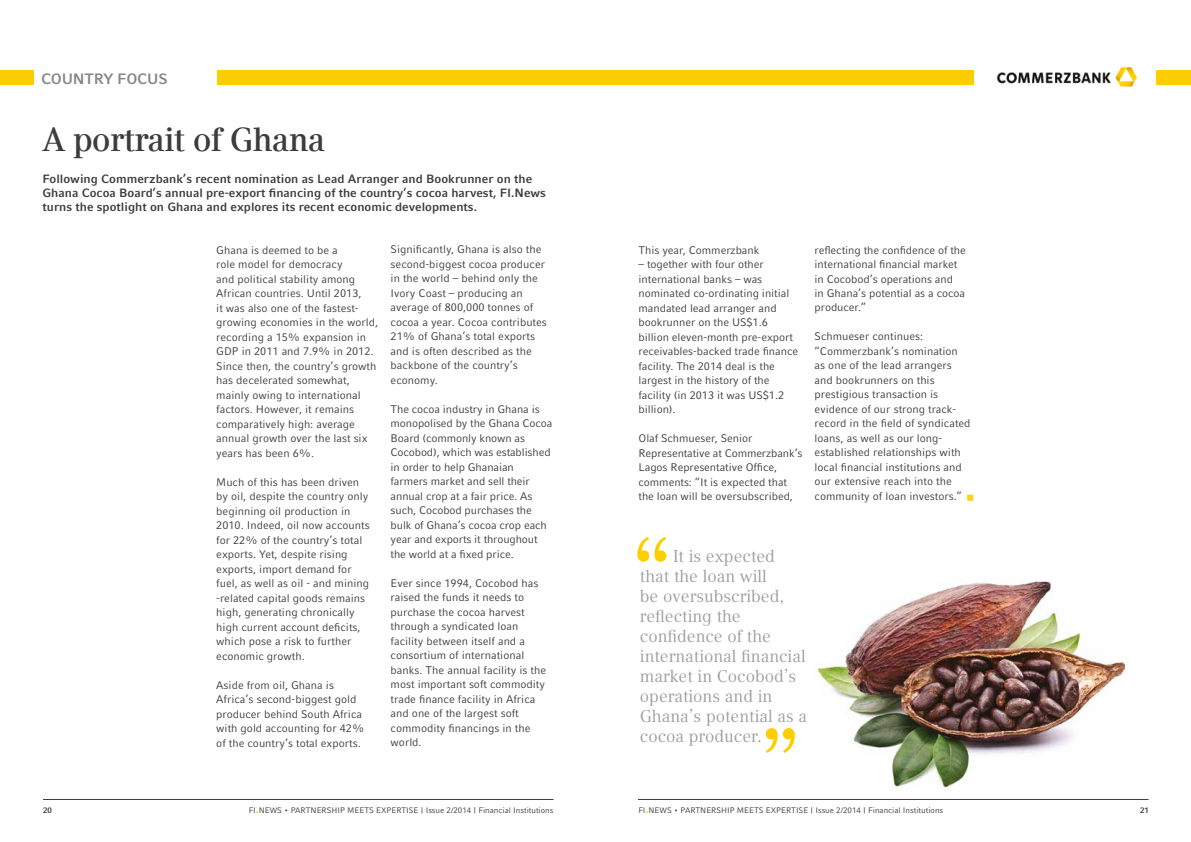
<style>
.page{position:relative;width:1191px;height:842px;background:#fff}
.page>*{position:absolute;margin:0;border:0;box-sizing:border-box;transform-origin:0 0}
.t1{font:700 72px "Commerzbank Compatil Text";color:#fcce00}
.t2{font:600 33px "Compatil Txt Headline";letter-spacing:-.005em;color:#3c3c3b}
.t3{font:17px/20px "Commerzbank Compatil Text";color:#9d9d9c}
.t4{font:700 15px "Commerzbank Compatil Fact";letter-spacing:-.01em;color:#878787}
.t5{font:700 12px/14px "Commerzbank Compatil Fact";color:#3c3c3b}
.t6{font:11px/14.5px "Commerzbank Compatil Fact";color:#3c3c3b}
.t7{font:8px "Commerzbank Compatil Fact";color:#3c3c3b}
.t8{font:700 8px "Commerzbank Compatil Fact";color:#3c3c3b}
</style>
<div class="page">
<div style="left:0;top:71px;width:34px;height:14px;background:#fcce00"></div>
<div style="left:217px;top:71px;width:756px;height:14px;background:#fcce00"></div>
<div style="left:1156px;top:71px;width:35px;height:14px;background:#fcce00"></div>
<img style="left:996px;top:66px;width:141px;height:21px">
<hr style="left:43px;top:799px;width:510px;height:1px;background:#3c3c3b">
<img style="left:812px;top:580px;width:314px;height:209px">
<hr style="left:638px;top:799px;width:510px;height:1px;background:#3c3c3b">
<h3 class="t4" style="left:41px;top:69px;width:128px">COUNTRY FOCUS</h3>
<h2 class="t2" style="left:43px;top:120px;width:284px">A portrait of Ghana</h2>
<p class="t5" style="left:43px;top:171px;width:505px">Following Commerzbank’s recent nomination as Lead Arranger and Bookrunner on the<br>Ghana Cocoa Board’s annual pre-export financing of the country’s cocoa harvest, FI.News turns the spotlight on Ghana and explores its recent economic developments.</p>
<p class="t6" style="left:216px;top:242px;width:163px">Ghana is deemed to be a<br>role model for democracy<br>and political stability among<br>African countries. Until 2013,<br>it was also one of the fastest&shy;growing economies in the world, recording a 15% expansion in<br>GDP in 2011 and 7.9% in 2012.<br>Since then, the country’s growth has decelerated somewhat, mainly owing to international factors. However, it remains comparatively high: average annual growth over the last six years has been 6%.</p>
<p class="t6" style="left:216px;top:474px;width:155px">Much of this has been driven by oil, despite the country only beginning oil production in<br>2010. Indeed, oil now accounts for 22% of the country’s total exports. Yet, despite rising exports, import demand for fuel, as well as oil - and mining -related capital goods remains high, generating chronically high current account deficits, which pose a risk to further economic growth.</p>
<p class="t6" style="left:216px;top:677px;width:149px">Aside from oil, Ghana is<br>Africa’s second-biggest gold producer behind South Africa with gold accounting for 42% of the country’s total exports.</p>
<p class="t6" style="left:390px;top:242px;width:158px">Significantly, Ghana is also the second-biggest cocoa producer in the world – behind only the<br>Ivory Coast – producing an average of 800,000 tonnes of cocoa a year. Cocoa contributes<br>21% of Ghana’s total exports and is often described as the backbone of the country’s economy.</p>
<p class="t6" style="left:390px;top:402px;width:163px">The cocoa industry in Ghana is monopolised by the Ghana Cocoa<br>Board (commonly known as<br>Cocobod), which was established in order to help Ghanaian farmers market and sell their annual crop at a fair price. As such, Cocobod purchases the bulk of Ghana’s cocoa crop each year and exports it throughout the world at a fixed price.</p>
<p class="t6" style="left:390px;top:576px;width:157px">Ever since 1994, Cocobod has raised the funds it needs to purchase the cocoa harvest through a syndicated loan facility between itself and a consortium of international banks. The annual facility is the most important soft commodity trade finance facility in Africa and one of the largest soft commodity financings in the world.</p>
<p class="t6" style="left:638px;top:242px;width:122px">This year, Commerzbank</p>
<p class="t6" style="left:638px;top:257px;width:161px">– together with four other international banks – was nominated co-ordinating initial mandated lead arranger and bookrunner on the US$1.6 billion eleven-month pre-export receivables-backed trade finance facility. The 2014 deal is the largest in the history of the facility (in 2013 it was US$1.2 billion).</p>
<p class="t6" style="left:638px;top:431px;width:166px">Olaf Schmueser, Senior<br>Representative at Commerzbank’s<br>Lagos Representative Office, comments: “It is expected that the loan will be oversubscribed,</p>
<p class="t6" style="left:814px;top:242px;width:153px">reflecting the confidence of the international financial market in Cocobod’s operations and<br>in Ghana’s potential as a cocoa producer.”</p>
<p class="t6" style="left:814px;top:329px;width:157px">Schmueser continues: “Commerzbank’s nomination as one of the lead arrangers and bookrunners on this prestigious transaction is evidence of our strong track&shy;record in the field of syndicated loans, as well as our long&shy;established relationships with local financial institutions and our extensive reach into the community of loan investors.”</p>
<h1 class="t1" style="left:633px;top:529px;width:39px">“</h1>
<h3 class="t3" style="left:640px;top:547px;width:169px;text-indent:33px">It is expected that the loan will<br>be oversubscribed, reflecting the confidence of the international financial market in Cocobod’s operations and in<br>Ghana’s potential as a cocoa producer.</h3>
<h1 class="t1" style="left:762px;top:720px;width:39px">”</h1>
<p class="t8" style="left:43px;top:805px;width:10px">20</p>
<p class="t7" style="left:249px;top:805px;width:306px">FI NEWS • PARTNERSHIP MEETS EXPERTISE | Issue 2/2014 | Financial Institutions</p>
<p class="t7" style="left:638px;top:805px;width:306px">FI NEWS • PARTNERSHIP MEETS EXPERTISE | Issue 2/2014 | Financial Institutions</p>
<p class="t8" style="left:1140px;top:805px;width:10px">21</p>
</div>
